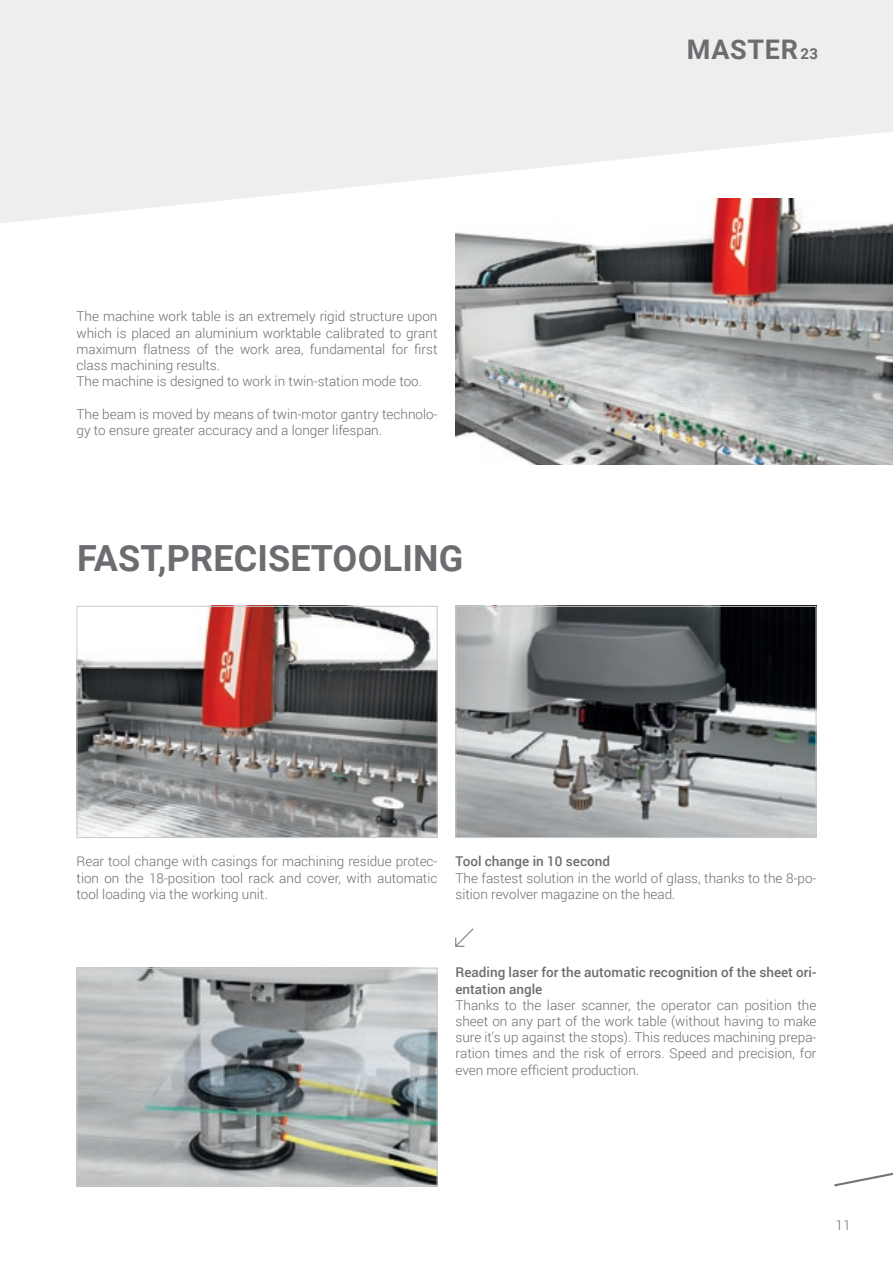
<style>
.page{position:relative;width:893px;height:1263px;background:#fff}
.page>*{position:absolute;margin:0;border:0;box-sizing:border-box;transform-origin:0 0}
.t1{font:700 36px "Roboto";letter-spacing:.005em;color:#6c6d70}
.t2{font:700 27px "Roboto";letter-spacing:.025em;color:#6c6d70}
.t3{font:300 13.5px/16.2px "Roboto";color:#6c6d70;text-align:justify}
.t4{font:500 13.5px/16.2px "Roboto";color:#6c6d70}
.s1{font-size:15px}
</style>
<div class="page">
<svg style="left:834px;top:1172px;width:59px;height:14px"></svg>
<svg style="left:0;top:0;width:893px;height:223px;fill:#eeeeef"></svg>
<svg style="left:76px;top:1146px;width:362px;height:41px"></svg>
<img style="left:455px;top:199px;width:438px;height:266px">
<img style="left:79px;top:608px;width:356px;height:228px">
<div style="left:77px;top:606px;width:360px;height:232px;border:1px solid #c9cacc"></div>
<img style="left:457px;top:608px;width:357px;height:228px">
<div style="left:455px;top:606px;width:361px;height:232px;border:1px solid #c9cacc"></div>
<img style="left:79px;top:970px;width:356px;height:214px">
<div style="left:77px;top:968px;width:360px;height:218px;border:1px solid #c9cacc"></div>
<svg style="left:455px;top:928px;width:19px;height:19px"></svg>
<p class="t3" style="left:77px;top:308px;width:362px">The machine work table is an extremely rigid structure upon which is placed an aluminium worktable calibrated to grant maximum flatness of the work area, fundamental for first class machining results.</p>
<p class="t3" style="left:77px;top:373px;width:347px">The machine is designed to work in twin-station mode too.</p>
<p class="t3" style="left:77px;top:405px;width:362px">The beam is moved by means of twin-motor gantry technolo&shy;gy to ensure greater accuracy and a longer lifespan.</p>
<p class="t1" style="left:77px;top:533px;width:388px">FAST, PRECISE TOOLING</p>
<p class="t2" style="left:687px;top:30px;width:133px">MASTER <span class="s1">23</span></p>
<p class="t3" style="left:77px;top:853px;width:362px">Rear tool change with casings for machining residue protec&shy;tion on the 18-position tool rack and cover, with automatic tool loading via the working unit.</p>
<p class="t4" style="left:455px;top:853px;width:156px">Tool change in 10 second</p>
<p class="t3" style="left:455px;top:869px;width:362px">The fastest solution in the world of glass, thanks to the 8-po&shy;sition revolver magazine on the head.</p>
<p class="t4" style="left:455px;top:964px;width:362px">Reading laser for the automatic recognition of the sheet ori&shy;entation angle</p>
<p class="t3" style="left:455px;top:996px;width:362px">Thanks to the laser scanner, the operator can position the sheet on any part of the work table (without having to make sure it's up against the stops). This reduces machining prepa&shy;ration times and the risk of errors. Speed and precision, for even more efficient production.</p>
<p class="t3" style="left:836px;top:1216px;width:16px">11</p>
</div>
